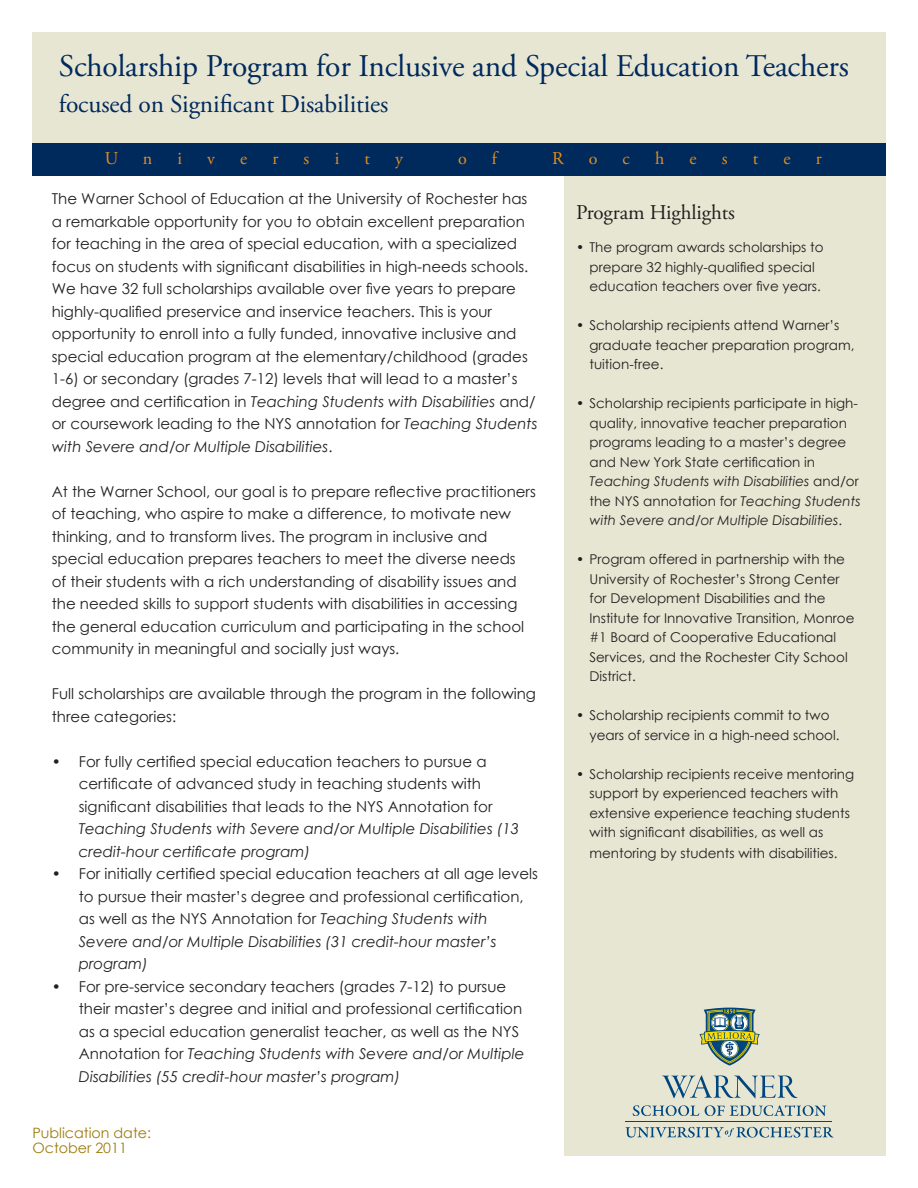
<style>
.page{position:relative;width:918px;height:1188px;background:#fff}
.page>*{position:absolute;margin:0;border:0;box-sizing:border-box;transform-origin:0 0}
.t1{font:31.5px "Adobe Garamond Pro";letter-spacing:-.005em;color:#00295c}
.t2{font:25.5px "Adobe Garamond Pro";letter-spacing:-.005em;color:#00295c}
.t3{font:21px "Adobe Garamond Pro";letter-spacing:-.005em;color:#231f20}
.t4{font:18px "Adobe Garamond Pro";color:#e58e19}
.t5{font:15px/22.5px "Century Gothic";color:#231f20}
.t6{font:14.25px "Century Gothic";color:#9c7c0c}
.t7{font:13.5px/19.5px "Century Gothic";color:#231f20}
.s1{font-style:italic}
</style>
<div class="page">
<div style="left:564px;top:170px;width:322px;height:986px;background:#e7e6d3"></div>
<div style="left:32px;top:143px;width:854px;height:32px;background:#00295c"></div>
<div style="left:32px;top:32px;width:854px;height:110px;background:#e7e6d3"></div>
<svg style="left:662px;top:1075px;width:136px;height:23px"></svg>
<svg style="left:633px;top:1105px;width:66px;height:11px"></svg>
<svg style="left:705px;top:1105px;width:121px;height:11px"></svg>
<hr style="left:626px;top:1121px;width:206px;height:1px;background:#00467e">
<svg style="left:626px;top:1127px;width:208px;height:11px"></svg>
<svg style="left:700px;top:1008px;width:60px;height:58px"></svg>
<p class="t1" style="left:59px;top:47px;width:792px">Scholarship Program for Inclusive and Special Education Teachers</p>
<p class="t2" style="left:59px;top:89px;width:331px">focused on Significant Disabilities</p>
<p class="t4" style="left:105px;top:148px;width:15px">U</p>
<p class="t4" style="left:143px;top:148px;width:11px">n</p>
<p class="t4" style="left:177px;top:148px;width:6px">i</p>
<p class="t4" style="left:207px;top:148px;width:9px">v</p>
<p class="t4" style="left:240px;top:148px;width:9px">e</p>
<p class="t4" style="left:272px;top:148px;width:7px">r</p>
<p class="t4" style="left:304px;top:148px;width:7px">s</p>
<p class="t4" style="left:335px;top:148px;width:6px">i</p>
<p class="t4" style="left:365px;top:148px;width:7px">t</p>
<p class="t4" style="left:395px;top:148px;width:9px">y</p>
<p class="t4" style="left:458px;top:148px;width:10px">o</p>
<p class="t4" style="left:492px;top:148px;width:7px">f</p>
<p class="t4" style="left:552px;top:148px;width:13px">R</p>
<p class="t4" style="left:589px;top:148px;width:10px">o</p>
<p class="t4" style="left:623px;top:148px;width:9px">c</p>
<p class="t4" style="left:655px;top:148px;width:11px">h</p>
<p class="t4" style="left:689px;top:148px;width:9px">e</p>
<p class="t4" style="left:722px;top:148px;width:7px">s</p>
<p class="t4" style="left:753px;top:148px;width:7px">t</p>
<p class="t4" style="left:784px;top:148px;width:9px">e</p>
<p class="t4" style="left:816px;top:148px;width:7px">r</p>
<p class="t3" style="left:576px;top:200px;width:160px">Program Highlights</p>
<p class="t7" style="left:590px;top:237px;width:236px;text-indent:-14px">• The program awards scholarships to prepare 32 highly-qualified special education teachers over five years.</p>
<p class="t7" style="left:590px;top:315px;width:266px;text-indent:-14px">• Scholarship recipients attend Warner’s graduate teacher preparation program, tuition-free.</p>
<p class="t7" style="left:590px;top:393px;width:273px;text-indent:-14px">• Scholarship recipients participate in high&shy;quality, innovative teacher preparation programs leading to a master’s degree and New York State certification in <span class="s1">Teaching Students with Disabilities</span> and/or the NYS annotation for <span class="s1">Teaching Students with Severe and/or Multiple Disabilities</span>.</p>
<p class="t7" style="left:590px;top:549px;width:267px;text-indent:-14px">• Program offered in partnership with the University of Rochester’s Strong Center for Development Disabilities and the Institute for Innovative Transition, Monroe #1 Board of Cooperative Educational Services, and the Rochester City School District.</p>
<p class="t7" style="left:590px;top:705px;width:252px;text-indent:-14px">• Scholarship recipients commit to two years of service in a high-need school.</p>
<p class="t7" style="left:590px;top:764px;width:266px;text-indent:-14px">• Scholarship recipients receive mentoring support by experienced teachers with extensive experience teaching students with significant disabilities, as well as</p>
<p class="t7" style="left:590px;top:843px;width:250px">mentoring by students with disabilities.</p>
<p class="t5" style="left:52px;top:187px;width:487px">The Warner School of Education at the University of Rochester has a remarkable opportunity for you to obtain excellent preparation for teaching in the area of special education, with a specialized focus on students with significant disabilities in high-needs schools.<br>We have 32 full scholarships available over five years to prepare highly-qualified preservice and inservice teachers. This is your opportunity to enroll into a fully funded, innovative inclusive and special education program at the elementary/childhood (grades 1-6) or secondary (grades 7-12) levels that will lead to a master’s degree and certification in <span class="s1">Teaching Students with Disabilities</span> and/ or coursework leading to the NYS annotation for <span class="s1">Teaching Students with Severe and/or Multiple Disabilities</span>.</p>
<p class="t5" style="left:52px;top:480px;width:486px">At the Warner School, our goal is to prepare reflective practitioners of teaching, who aspire to make a difference, to motivate new thinking, and to transform lives. The program in inclusive and special education prepares teachers to meet the diverse needs<br>of their students with a rich understanding of disability issues and the needed skills to support students with disabilities in accessing the general education curriculum and participating in the school community in meaningful and socially just ways.</p>
<p class="t5" style="left:52px;top:682px;width:486px">Full scholarships are available through the program in the following three categories:</p>
<p class="t5" style="left:79px;top:750px;width:442px;text-indent:-27px">• For fully certified special education teachers to pursue a certificate of advanced study in teaching students with significant disabilities that leads to the NYS Annotation for <span class="s1">Teaching Students with Severe and/or Multiple Disabilities (13 credit-hour certificate program)</span></p>
<p class="t5" style="left:79px;top:862px;width:461px;text-indent:-27px">• For initially certified special education teachers at all age levels to pursue their master’s degree and professional certification, as well as the NYS Annotation for <span class="s1">Teaching Students with Severe and/or Multiple Disabilities (31 credit-hour master’s program)</span></p>
<p class="t5" style="left:79px;top:975px;width:447px;text-indent:-27px">• For pre-service secondary teachers (grades 7-12) to pursue their master’s degree and initial and professional certification as a special education generalist teacher, as well as the NYS Annotation for <span class="s1">Teaching Students with Severe and/or Multiple Disabilities (55 credit-hour master’s program)</span></p>
<p class="t6" style="left:32px;top:1123px;width:120px">Publication date:</p>
<p class="t6" style="left:32px;top:1138px;width:96px">October 2011</p>
</div>
